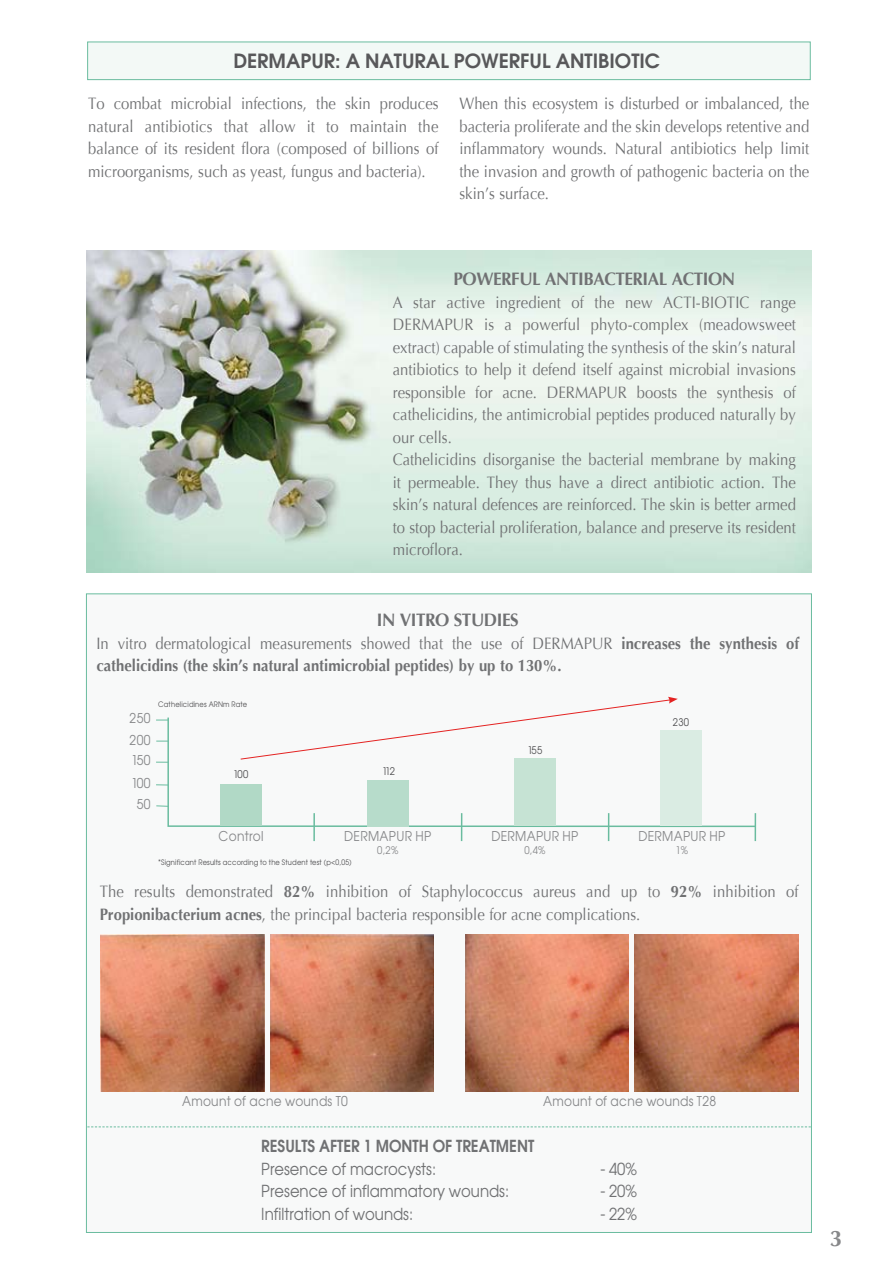
<style>
.page{position:relative;width:893px;height:1263px;background:#fff}
.page>*{position:absolute;margin:0;border:0;box-sizing:border-box;transform-origin:0 0}
.t1{font:700 22.5px "Optima";color:#87888a}
.t2{font:19.5px "Avant Garde Gothic Dm ITC";color:#58585a}
.t3{font:700 18px "Optima";letter-spacing:-.025em;color:#707173;scale:.95 1}
.t4{font:16.5px/22.5px "Optima";color:#707173;text-align:justify;scale:.9 1}
.t5{font:700 16.5px/22.5px "Optima";color:#707173;scale:.9 1}
.t6{font:16.5px "Avant Garde Gothic Bk ITC";color:#707173;scale:.9 1}
.t7{font:16.5px "Avant Garde Gothic Dm ITC";color:#707173;scale:.9 1}
.t8{font:13.5px "Avant Garde Gothic Bk ITC";letter-spacing:.025em;color:#87888a;scale:.9 1}
.t9{font:10.5px "Avant Garde Gothic Bk ITC";letter-spacing:-.025em;color:#4e4e50;scale:.9 1}
.t10{font:10.5px "Avant Garde Gothic Bk ITC";color:#87888a;scale:.9 1}
.t11{font:7.5px "Avant Garde Gothic Bk ITC";letter-spacing:.025em;color:#4e4e50;scale:.9 1}
.s1{font-weight:400}
.s2{font-weight:700}
</style>
<div class="page">
<div style="left:88px;top:42px;width:722px;height:38px;background:#f3f9f6"></div>
<div style="left:87px;top:42px;width:724px;height:38px;border:1px solid #6abc9f"></div>
<img style="left:86px;top:251px;width:725px;height:321px">
<div style="left:86px;top:593px;width:726px;height:640px;background:#f8f9f9;border:1px solid #6abc9f"></div>
<svg style="left:167px;top:717px;width:590px;height:111px"></svg>
<svg style="left:156px;top:805px;width:12px;height:1px"></svg>
<svg style="left:156px;top:784px;width:12px;height:1px"></svg>
<svg style="left:156px;top:762px;width:12px;height:1px"></svg>
<svg style="left:156px;top:741px;width:12px;height:1px"></svg>
<svg style="left:156px;top:720px;width:12px;height:1px"></svg>
<hr style="left:313px;top:813px;width:2px;height:28px;background:#6abc9f">
<svg style="left:608px;top:813px;width:1px;height:28px"></svg>
<svg style="left:461px;top:813px;width:1px;height:28px"></svg>
<div style="left:220px;top:784px;width:41px;height:42px;background:#b1d9c6"></div>
<div style="left:367px;top:780px;width:42px;height:46px;background:#b7dccb"></div>
<div style="left:514px;top:759px;width:41px;height:67px;background:#c6e3d4"></div>
<div style="left:661px;top:730px;width:41px;height:96px;background:#daece3"></div>
<svg style="left:755px;top:813px;width:1px;height:28px"></svg>
<svg style="left:240px;top:697px;width:438px;height:63px"></svg>
<img style="left:101px;top:934px;width:163px;height:157px">
<img style="left:270px;top:934px;width:163px;height:157px">
<img style="left:465px;top:934px;width:164px;height:157px">
<img style="left:635px;top:934px;width:163px;height:157px">
<svg style="left:87px;top:1126px;width:724px;height:1px"></svg>
<p class="t2" style="left:233px;top:48px;width:428px">DERMAPUR: A NATURAL POWERFUL ANTIBIOTIC</p>
<p class="t4" style="left:88px;top:93px;width:391px">To combat microbial infections, the skin produces natural antibiotics that allow it to maintain the balance of its resident flora (composed of billions of microorganisms, such as yeast, fungus and bacteria).</p>
<p class="t4" style="left:459px;top:93px;width:390px">When this ecosystem is disturbed or imbalanced, the bacteria proliferate and the skin develops retentive and inflammatory wounds. Natural antibiotics help limit the invasion and growth of pathogenic bacteria on the skin’s surface.</p>
<p class="t3" style="left:454px;top:269px;width:298px">POWERFUL ANTIBACTERIAL ACTION</p>
<p class="t4" style="left:393px;top:291px;width:449px;text-align:left">A star active ingredient of the new ACTI-BIOTIC range DERMAPUR is a powerful phyto-complex (meadowsweet extract) capable of stimulating the synthesis of the skin’s natural antibiotics to help it defend itself against microbial invasions responsible for acne. DERMAPUR boosts the synthesis of cathelicidins, the antimicrobial peptides produced naturally by our cells.<br>Cathelicidins disorganise the bacterial membrane by making it permeable. They thus have a direct antibiotic action. The skin’s natural defences are reinforced. The skin is better armed to stop bacterial proliferation, balance and preserve its resident microflora.</p>
<p class="t3" style="left:377px;top:610px;width:151px">IN VITRO STUDIES</p>
<p class="t5" style="left:96px;top:632px;width:782px"><span class="s1">In vitro dermatological measurements showed that the use of DERMAPUR</span> increases the synthesis of cathelicidins (the skin’s natural antimicrobial peptides) by up to 130%.</p>
<p class="t8" style="left:130px;top:709px;width:25px">250</p>
<p class="t8" style="left:130px;top:731px;width:25px">200</p>
<p class="t8" style="left:131px;top:752px;width:23px">150</p>
<p class="t8" style="left:131px;top:775px;width:23px">100</p>
<p class="t8" style="left:137px;top:795px;width:17px">50</p>
<p class="t11" style="left:158px;top:700px;width:100px">Cathelicidines ARNm Rate</p>
<p class="t9" style="left:233px;top:768px;width:18px">100</p>
<p class="t9" style="left:382px;top:764px;width:16px">112</p>
<p class="t8" style="left:219px;top:827px;width:51px">Control</p>
<p class="t8" style="left:344px;top:828px;width:98px">DERMAPUR HP</p>
<p class="t10" style="left:377px;top:844px;width:25px">0,2%</p>
<p class="t11" style="left:158px;top:858px;width:217px">*Significant Results according to the Student test (p&lt;0,05)</p>
<p class="t9" style="left:527px;top:744px;width:18px">155</p>
<p class="t8" style="left:491px;top:828px;width:98px">DERMAPUR HP</p>
<p class="t10" style="left:524px;top:844px;width:25px">0,4%</p>
<p class="t9" style="left:673px;top:716px;width:19px">230</p>
<p class="t8" style="left:638px;top:828px;width:98px">DERMAPUR HP</p>
<p class="t10" style="left:675px;top:844px;width:16px">1%</p>
<p class="t4" style="left:100px;top:881px;width:778px">The results demonstrated <span class="s2">82%</span> inhibition of Staphylococcus aureus and up to <span class="s2">92%</span> inhibition of<br><span class="s2">Propionibacterium acnes</span>, the principal bacteria responsible for acne complications.</p>
<p class="t8" style="left:182px;top:1092px;width:186px">Amount of acne wounds T0</p>
<p class="t8" style="left:543px;top:1092px;width:194px">Amount of acne wounds T28</p>
<p class="t7" style="left:261px;top:1135px;width:305px">RESULTS AFTER 1 MONTH OF TREATMENT</p>
<p class="t6" style="left:261px;top:1158px;width:196px">Presence of macrocysts:</p>
<p class="t6" style="left:600px;top:1158px;width:42px">- 40%</p>
<p class="t6" style="left:261px;top:1181px;width:277px">Presence of inflammatory wounds:</p>
<p class="t6" style="left:600px;top:1181px;width:42px">- 20%</p>
<p class="t6" style="left:261px;top:1203px;width:170px">Infiltration of wounds:</p>
<p class="t6" style="left:600px;top:1203px;width:42px">- 22%</p>
<h1 class="t1" style="left:830px;top:1225px;width:14px">3</h1>
</div>
